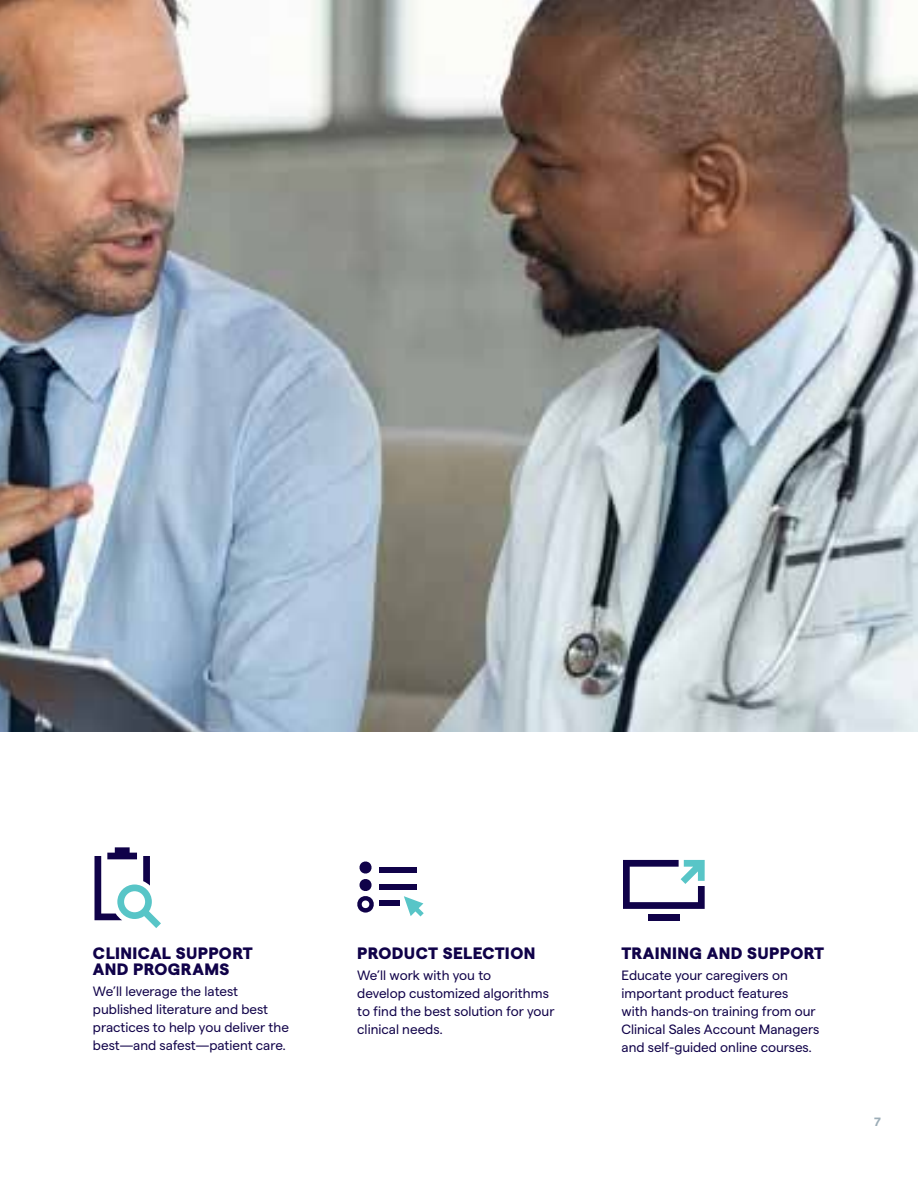
<style>
.page{position:relative;width:918px;height:1188px;background:#fff}
.page>*{position:absolute;margin:0;border:0;box-sizing:border-box;transform-origin:0 0}
.t1{font:800 16.5px/16.5px "Matter";letter-spacing:.025em;color:#100249}
.t2{font:13.5px/18px "Matter";color:#100249}
.t3{font:700 12px "Matter";color:#9cadb7}
</style>
<div class="page">
<img style="left:0;top:0;width:918px;height:732px">
<svg style="left:95px;top:847px;width:66px;height:81px"></svg>
<div style="left:380px;top:900px;width:20px;height:6px;background:#100249"></div>
<svg style="left:357px;top:861px;width:17px;height:52px"></svg>
<div style="left:380px;top:884px;width:37px;height:5px;background:#100249"></div>
<div style="left:380px;top:867px;width:37px;height:6px;background:#100249"></div>
<svg style="left:404px;top:896px;width:20px;height:20px"></svg>
<div style="left:648px;top:914px;width:31px;height:7px;background:#100249"></div>
<svg style="left:623px;top:860px;width:82px;height:49px"></svg>
<p class="t1" style="left:93px;top:943px;width:161px">CLINICAL SUPPORT<br>AND PROGRAMS</p>
<p class="t2" style="left:93px;top:981px;width:198px">We’ll leverage the latest published literature and best practices to help you deliver the best—and safest—patient care.</p>
<p class="t1" style="left:357px;top:943px;width:180px">PRODUCT SELECTION</p>
<p class="t2" style="left:357px;top:965px;width:199px">We’ll work with you to<br>develop customized algorithms to find the best solution for your clinical needs.</p>
<p class="t1" style="left:621px;top:943px;width:204px">TRAINING AND SUPPORT</p>
<p class="t2" style="left:621px;top:965px;width:199px">Educate your caregivers on important product features<br>with hands-on training from our<br>Clinical Sales Account Managers and self-guided online courses.</p>
<p class="t3" style="left:874px;top:1113px;width:8px">7</p>
</div>
